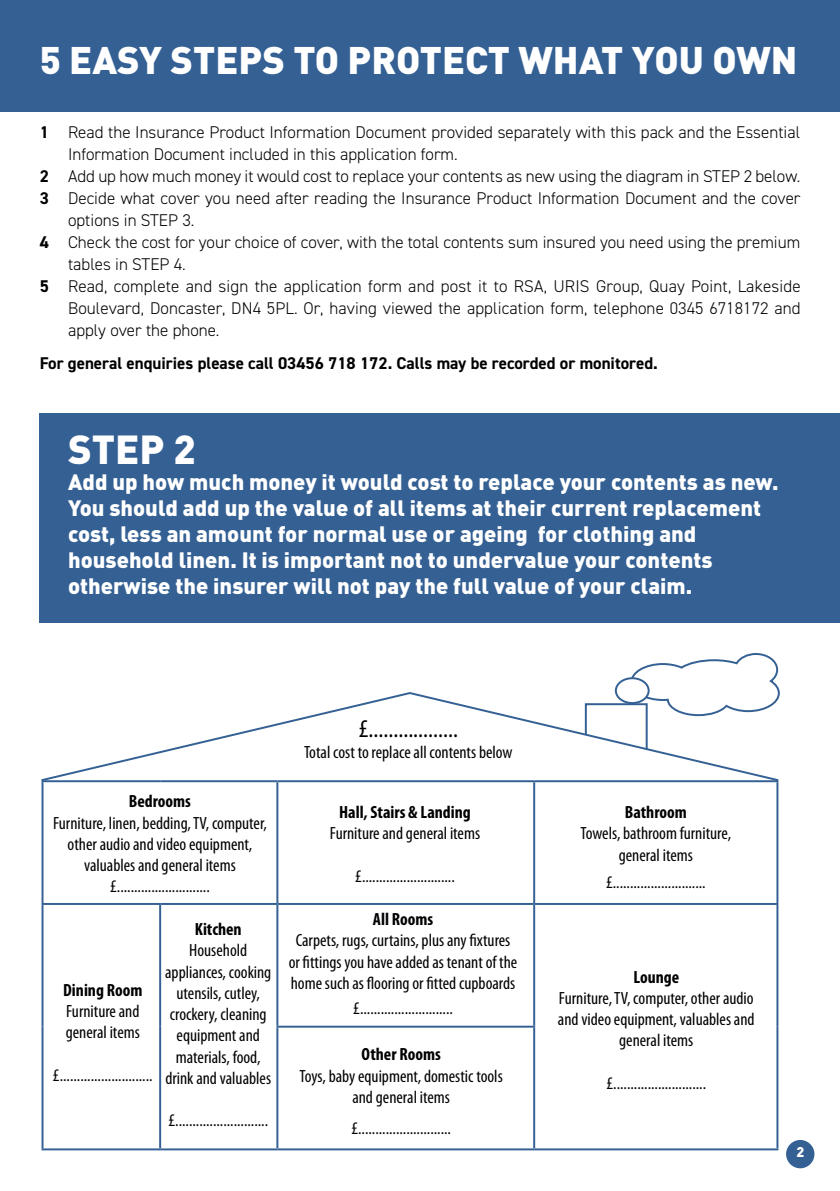
<style>
.page{position:relative;width:840px;height:1191px;background:#fff}
.page>*{position:absolute;margin:0;border:0;box-sizing:border-box;transform-origin:0 0}
.t1{font:900 40px "DIN";color:#fff}
.t2{font:900 38px "DIN";color:#fff}
.t3{font:condensed 25.6px "Myriad Pro";color:#000}
.t4{font:900 22px/26px "DIN";color:#fff}
.t5{font:condensed 17.8px/21.2px "Myriad Pro";color:#000;text-align:center}
.t6{font:700 condensed 17.8px "Myriad Pro";color:#000}
.t7{font:300 17px "DIN2014";color:#000}
.t8{font:700 17px "DIN2014";color:#000}
.t9{font:900 14px "DIN";color:#fff}
.s1{font-weight:700}
</style>
<div class="page">
<div style="left:785px;top:1140px;width:29px;height:28px;background:#346094;border-radius:50%"></div>
<div style="left:0;top:0;width:839px;height:112px;background:#346094"></div>
<div style="left:40px;top:413px;width:799px;height:210px;background:#346094"></div>
<hr style="left:41px;top:782px;width:2px;height:121px;background:#346094">
<hr style="left:276px;top:782px;width:2px;height:121px;background:#346094">
<hr style="left:533px;top:782px;width:2px;height:121px;background:#346094">
<hr style="left:776px;top:782px;width:2px;height:121px;background:#346094">
<hr style="left:41px;top:905px;width:2px;height:121px;background:#346094">
<hr style="left:41px;top:1026px;width:2px;height:122px;background:#346094">
<hr style="left:41px;top:903px;width:119px;height:2px;background:#346094">
<hr style="left:41px;top:1148px;width:119px;height:2px;background:#346094">
<hr style="left:159px;top:905px;width:2px;height:121px;background:#346094">
<hr style="left:159px;top:1026px;width:2px;height:122px;background:#346094">
<hr style="left:160px;top:903px;width:117px;height:2px;background:#346094">
<hr style="left:160px;top:1148px;width:117px;height:2px;background:#346094">
<hr style="left:276px;top:905px;width:2px;height:120px;background:#346094">
<hr style="left:276px;top:1027px;width:2px;height:121px;background:#346094">
<hr style="left:277px;top:903px;width:257px;height:2px;background:#346094">
<hr style="left:534px;top:903px;width:244px;height:2px;background:#346094">
<hr style="left:533px;top:905px;width:2px;height:120px;background:#346094">
<hr style="left:776px;top:905px;width:2px;height:121px;background:#346094">
<hr style="left:533px;top:1027px;width:2px;height:121px;background:#346094">
<hr style="left:776px;top:1026px;width:2px;height:122px;background:#346094">
<hr style="left:276px;top:1025px;width:259px;height:2px;background:#346094">
<hr style="left:277px;top:1148px;width:257px;height:2px;background:#346094">
<hr style="left:534px;top:1148px;width:244px;height:2px;background:#346094">
<svg style="left:41px;top:692px;width:738px;height:90px"></svg>
<svg style="left:583px;top:653px;width:197px;height:98px"></svg>
<div style="left:615px;top:678px;width:33px;height:25px;background:#fff;border-radius:50%"></div>
<div style="left:614px;top:677px;width:35px;height:27px;border:2px solid #346094;border-radius:50%"></div>
<h2 class="t2" style="left:40px;top:35px;width:758px">5 EASY STEPS TO PROTECT WHAT YOU OWN</h2>
<p class="t7" style="left:40px;top:122px;width:761px"><span class="s1">1</span> Read the Insurance Product Information Document provided separately with this pack and the Essential</p>
<p class="t7" style="left:68px;top:144px;width:391px">Information Document included in this application form.</p>
<p class="t7" style="left:40px;top:166px;width:761px"><span class="s1">2</span> Add up how much money it would cost to replace your contents as new using the diagram in STEP 2 below.</p>
<p class="t7" style="left:40px;top:188px;width:761px"><span class="s1">3</span> Decide what cover you need after reading the Insurance Product Information Document and the cover</p>
<p class="t7" style="left:68px;top:210px;width:128px">options in STEP 3.</p>
<p class="t7" style="left:40px;top:232px;width:761px"><span class="s1">4</span> Check the cost for your choice of cover, with the total contents sum insured you need using the premium</p>
<p class="t7" style="left:68px;top:254px;width:119px">tables in STEP 4.</p>
<p class="t7" style="left:40px;top:276px;width:762px"><span class="s1">5</span> Read, complete and sign the application form and post it to RSA, URIS Group, Quay Point, Lakeside</p>
<p class="t7" style="left:68px;top:298px;width:733px">Boulevard, Doncaster, DN4 5PL. Or, having viewed the application form, telephone 0345 6718172 and</p>
<p class="t7" style="left:68px;top:320px;width:153px">apply over the phone.</p>
<p class="t8" style="left:40px;top:352px;width:619px">For general enquiries please call 03456 718 172. Calls may be recorded or monitored.</p>
<h1 class="t1" style="left:68px;top:423px;width:129px">STEP 2</h1>
<p class="t4" style="left:68px;top:468px;width:711px">Add up how much money it would cost to replace your contents as new.<br>You should add up the value of all items at their current replacement cost, less an amount for normal use or ageing for clothing and household linen. It is important not to undervalue your contents otherwise the insurer will not pay the full value of your claim.</p>
<p class="t6" style="left:129px;top:791px;width:64px">Bedrooms</p>
<p class="t5" style="left:53px;top:812px;width:215px">Furniture, linen, bedding, TV, computer, other audio and video equipment, valuables and general items £...........................</p>
<p class="t6" style="left:63px;top:980px;width:81px">Dining Room</p>
<p class="t5" style="left:66px;top:1000px;width:76px;text-align:left">Furniture and general items</p>
<p class="t5" style="left:53px;top:1064px;width:101px">£...........................</p>
<p class="t6" style="left:195px;top:919px;width:48px">Kitchen</p>
<p class="t5" style="left:165px;top:940px;width:108px">Household appliances, cooking utensils, cutley, crockery, cleaning equipment and materials, food, drink and valuables</p>
<p class="t5" style="left:168px;top:1110px;width:101px">£...........................</p>
<h3 class="t3" style="left:358px;top:714px;width:101px">£..................</h3>
<p class="t5" style="left:304px;top:741px;width:210px">Total cost to replace all contents below</p>
<p class="t6" style="left:339px;top:802px;width:133px">Hall, Stairs &amp; Landing</p>
<p class="t5" style="left:329px;top:823px;width:152px">Furniture and general items</p>
<p class="t5" style="left:355px;top:865px;width:101px">£...........................</p>
<p class="t6" style="left:372px;top:909px;width:62px">All Rooms</p>
<p class="t5" style="left:288px;top:930px;width:230px">Carpets, rugs, curtains, plus any fixtures or fittings you have added as tenant of the home such as flooring or fitted cupboards</p>
<p class="t5" style="left:353px;top:997px;width:101px">£...........................</p>
<p class="t6" style="left:361px;top:1044px;width:81px">Other Rooms</p>
<p class="t5" style="left:299px;top:1065px;width:204px">Toys, baby equipment, domestic tools and general items</p>
<p class="t5" style="left:351px;top:1117px;width:101px">£...........................</p>
<p class="t6" style="left:624px;top:802px;width:63px">Bathroom</p>
<p class="t5" style="left:580px;top:823px;width:152px">Towels, bathroom furniture, general items</p>
<p class="t5" style="left:605px;top:871px;width:101px">£...........................</p>
<p class="t6" style="left:633px;top:966px;width:47px">Lounge</p>
<p class="t5" style="left:557px;top:987px;width:198px">Furniture, TV, computer, other audio and video equipment, valuables and general items</p>
<p class="t5" style="left:606px;top:1072px;width:101px">£...........................</p>
<p class="t9" style="left:795px;top:1142px;width:9px">2</p>
</div>
